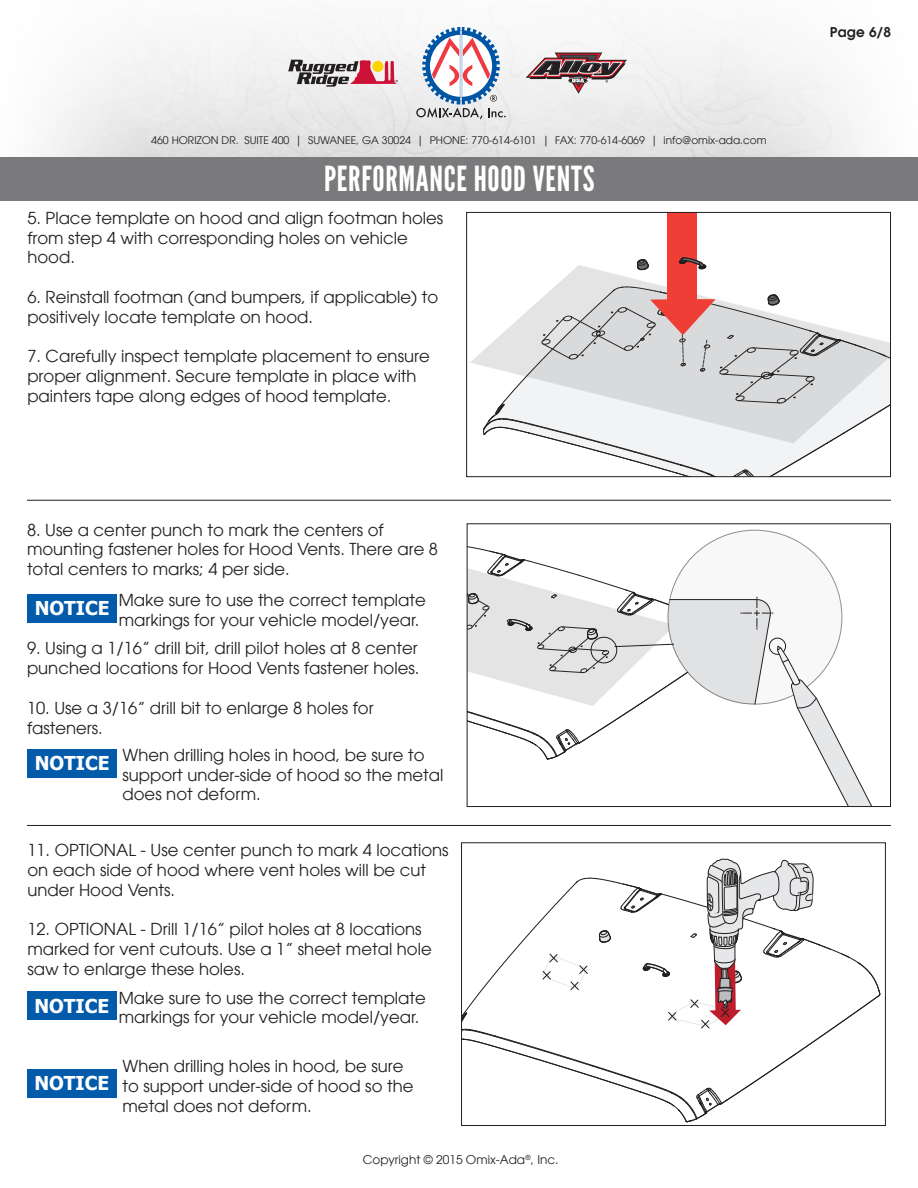
<style>
.page{position:relative;width:918px;height:1188px;background:#fff}
.page>*{position:absolute;margin:0;border:0;box-sizing:border-box;transform-origin:0 0}
.t1{font:34.5px "League Gothic";letter-spacing:.02em;color:#fff}
.t2{font:700 19.05px "Tahoma";color:#fff}
.t3{font:16.5px/19.8px "Avant Garde LT";color:#231f20}
.t4{font:600 13.5px "Avant Garde LT";color:#231f20}
.t5{font:12px "Avant Garde LT";color:#231f20}
.t6{font:10.5px "Avant Garde LT";color:#231f20}
</style>
<div class="page">
<svg style="left:416px;top:27px;width:90px;height:92px"></svg>
<svg style="left:526px;top:53px;width:101px;height:41px"></svg>
<svg style="left:288px;top:60px;width:110px;height:27px"></svg>
<div style="left:1px;top:157px;width:917px;height:44px;background:#7a797b"></div>
<hr style="left:27px;top:500px;width:864px;height:1px;background:#231f20">
<hr style="left:27px;top:825px;width:864px;height:1px;background:#231f20">
<div style="left:668px;top:530px;width:174px;height:174px;background:#f2f3f4;border-radius:50%"></div>
<svg style="left:469px;top:546px;width:403px;height:259px"></svg>
<div style="left:467px;top:523px;width:424px;height:284px;border:1px solid #231f20"></div>
<svg style="left:463px;top:859px;width:418px;height:263px"></svg>
<div style="left:461px;top:842px;width:425px;height:284px;border:1px solid #231f20"></div>
<svg style="left:637px;top:259px;width:12px;height:6px"></svg>
<svg style="left:470px;top:265px;width:237px;height:101px"></svg>
<svg style="left:483px;top:284px;width:408px;height:194px"></svg>
<div style="left:667px;top:212px;width:29px;height:88px;background:#ee3e35"></div>
<svg style="left:679px;top:256px;width:27px;height:13px"></svg>
<div style="left:466px;top:212px;width:425px;height:265px;border:1px solid #231f20"></div>
<div style="left:27px;top:749px;width:89px;height:29px;background:#015aaa"></div>
<div style="left:27px;top:1069px;width:89px;height:29px;background:#015aaa"></div>
<div style="left:27px;top:594px;width:89px;height:29px;background:#015aaa"></div>
<div style="left:27px;top:991px;width:89px;height:29px;background:#015aaa"></div>
<p class="t6" style="left:151px;top:134px;width:617px">460 HORIZON DR. SUITE 400 | SUWANEE, GA 30024 | PHONE: 770-614-6101 | FAX: 770-614-6069 | info@omix-ada.com</p>
<h1 class="t1" style="left:324px;top:159px;width:272px">PERFORMANCE HOOD VENTS</h1>
<p class="t3" style="left:27px;top:208px;width:417px">5. Place template on hood and align footman holes from step 4 with corresponding holes on vehicle hood.</p>
<p class="t3" style="left:27px;top:287px;width:412px">6. Reinstall footman (and bumpers, if applicable) to positively locate template on hood.</p>
<p class="t3" style="left:27px;top:347px;width:404px">7. Carefully inspect template placement to ensure proper alignment. Secure template in place with painters tape along edges of hood template.</p>
<p class="t3" style="left:27px;top:520px;width:413px">8. Use a center punch to mark the centers of mounting fastener holes for Hood Vents. There are 8 total centers to marks; 4 per side.</p>
<p class="t2" style="left:35px;top:595px;width:76px">NOTICE</p>
<p class="t3" style="left:119px;top:590px;width:309px">Make sure to use the correct template markings for your vehicle model/year.</p>
<p class="t3" style="left:27px;top:638px;width:394px">9. Using a 1/16” drill bit, drill pilot holes at 8 center punched locations for Hood Vents fastener holes.</p>
<p class="t3" style="left:27px;top:698px;width:348px">10. Use a 3/16” drill bit to enlarge 8 holes for fasteners.</p>
<p class="t2" style="left:35px;top:750px;width:76px">NOTICE</p>
<p class="t3" style="left:122px;top:745px;width:322px">When drilling holes in hood, be sure to support under-side of hood so the metal does not deform.</p>
<p class="t3" style="left:27px;top:840px;width:423px">11. OPTIONAL - Use center punch to mark 4 locations on each side of hood where vent holes will be cut under Hood Vents.</p>
<p class="t3" style="left:27px;top:919px;width:406px">12. OPTIONAL - Drill 1/16” pilot holes at 8 locations marked for vent cutouts. Use a 1” sheet metal hole saw to enlarge these holes.</p>
<p class="t2" style="left:34px;top:993px;width:76px">NOTICE</p>
<p class="t3" style="left:119px;top:988px;width:309px">Make sure to use the correct template markings for your vehicle model/year.</p>
<p class="t2" style="left:34px;top:1070px;width:76px">NOTICE</p>
<p class="t3" style="left:122px;top:1056px;width:292px">When drilling holes in hood, be sure to support under-side of hood so the metal does not deform.</p>
<p class="t5" style="left:363px;top:1153px;width:197px">Copyright © 2015 Omix-Ada<sup>®</sup>, Inc.</p>
<p class="t4" style="left:830px;top:23px;width:63px">Page 6/8</p>
</div>
